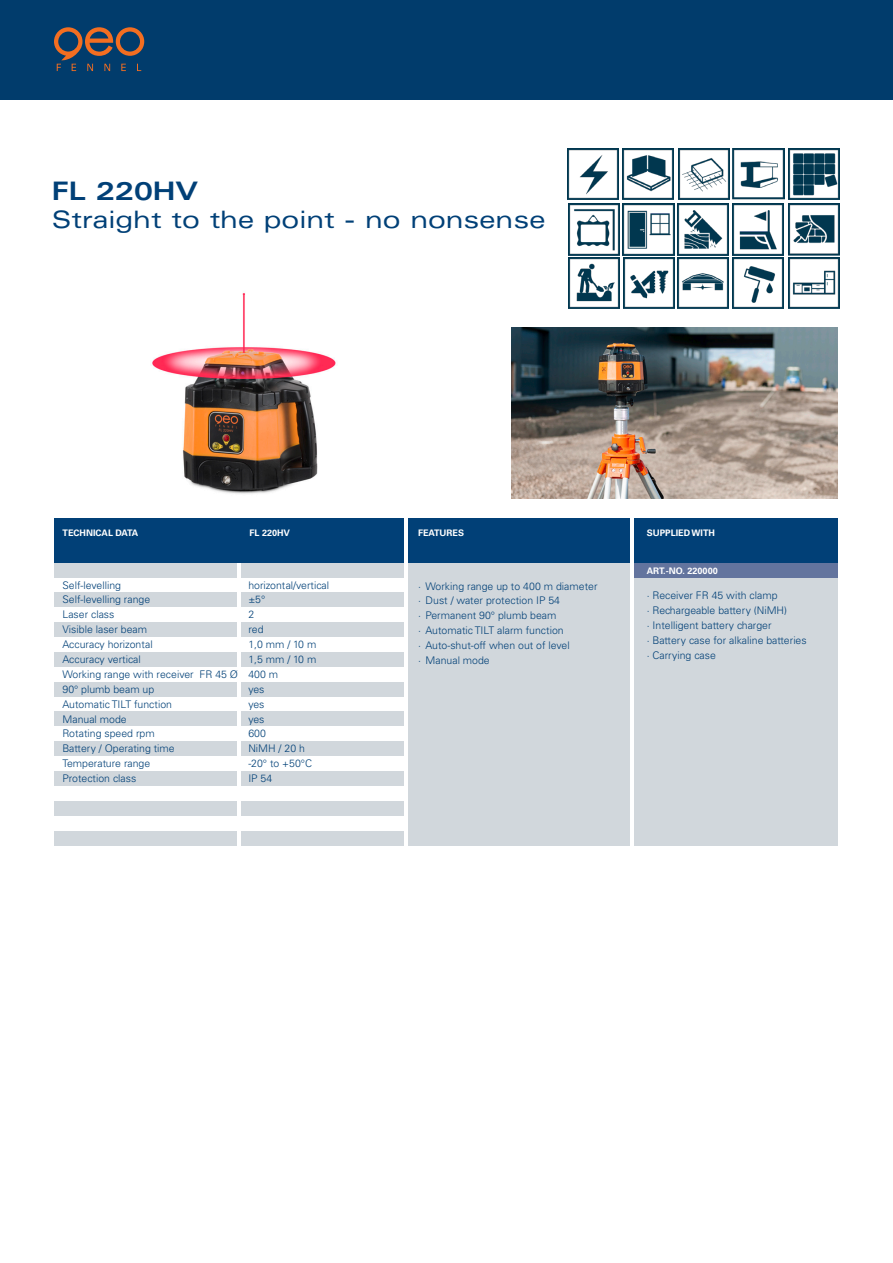
<style>
.page{position:relative;width:893px;height:1263px;background:#fff}
.page>*{position:absolute;margin:0;border:0;box-sizing:border-box;transform-origin:0 0}
.PRODUKT_2_Titel{font:700 expanded 25.5px "Univers LT Std";color:#014077}
.PRODUKT_2_Titel-2{font:expanded 24px "Univers LT Std";color:#014077}
.Text_in_Kästen{font:300 10.5px "Univers LT Std";color:#014077}
.KASTEN_Head_blau{font:700 9px "Univers LT Std";color:#fff}
</style>
<div class="page">
<div style="left:0;top:0;width:893px;height:100px;background:#013c6c"></div>
<svg style="left:54px;top:27px;width:90px;height:44px"></svg>
<img style="left:152px;top:293px;width:184px;height:201px">
<img style="left:511px;top:327px;width:327px;height:171px">
<img style="left:789px;top:148px;width:50px;height:51px">
<img style="left:569px;top:257px;width:51px;height:52px">
<img style="left:788px;top:203px;width:52px;height:52px">
<img style="left:567px;top:149px;width:52px;height:51px">
<img style="left:677px;top:203px;width:52px;height:52px">
<img style="left:568px;top:204px;width:52px;height:51px">
<img style="left:623px;top:149px;width:51px;height:51px">
<img style="left:733px;top:149px;width:51px;height:51px">
<img style="left:732px;top:257px;width:52px;height:52px">
<img style="left:732px;top:203px;width:52px;height:52px">
<img style="left:789px;top:257px;width:51px;height:52px">
<img style="left:623px;top:257px;width:51px;height:52px">
<img style="left:678px;top:148px;width:51px;height:52px">
<img style="left:623px;top:203px;width:51px;height:52px">
<img style="left:678px;top:257px;width:51px;height:52px">
<div style="left:408px;top:563px;width:221px;height:282px;background:#d1d7dc"></div>
<div style="left:408px;top:518px;width:221px;height:45px;background:#014077"></div>
<div style="left:634px;top:535px;width:204px;height:310px;background:#d1d7dc"></div>
<div style="left:634px;top:563px;width:204px;height:14px;background:#63749e"></div>
<div style="left:634px;top:518px;width:204px;height:45px;background:#014077"></div>
<div style="left:54px;top:518px;width:350px;height:45px;background:#014077"></div>
<div style="left:241px;top:652px;width:163px;height:15px;background:#d1d7dc"></div>
<div style="left:54px;top:652px;width:183px;height:15px;background:#d1d7dc"></div>
<div style="left:241px;top:622px;width:163px;height:15px;background:#d1d7dc"></div>
<div style="left:54px;top:622px;width:183px;height:15px;background:#d1d7dc"></div>
<div style="left:241px;top:682px;width:163px;height:15px;background:#d1d7dc"></div>
<div style="left:54px;top:682px;width:183px;height:15px;background:#d1d7dc"></div>
<div style="left:241px;top:771px;width:163px;height:15px;background:#d1d7dc"></div>
<div style="left:54px;top:771px;width:183px;height:15px;background:#d1d7dc"></div>
<div style="left:241px;top:741px;width:163px;height:15px;background:#d1d7dc"></div>
<div style="left:54px;top:741px;width:183px;height:15px;background:#d1d7dc"></div>
<div style="left:241px;top:711px;width:163px;height:15px;background:#d1d7dc"></div>
<div style="left:54px;top:711px;width:183px;height:15px;background:#d1d7dc"></div>
<div style="left:241px;top:592px;width:163px;height:15px;background:#d1d7dc"></div>
<div style="left:54px;top:592px;width:183px;height:15px;background:#d1d7dc"></div>
<div style="left:241px;top:563px;width:163px;height:14px;background:#d1d7dc"></div>
<div style="left:54px;top:563px;width:183px;height:14px;background:#d1d7dc"></div>
<div style="left:241px;top:801px;width:163px;height:15px;background:#d1d7dc"></div>
<div style="left:54px;top:801px;width:183px;height:15px;background:#d1d7dc"></div>
<div style="left:241px;top:830px;width:163px;height:15px;background:#d1d7dc"></div>
<div style="left:54px;top:830px;width:183px;height:15px;background:#d1d7dc"></div>
<p class="PRODUKT_2_Titel" style="left:52px;top:176px;width:148px">FL 220HV</p>
<p class="PRODUKT_2_Titel-2" style="left:52px;top:205px;width:495px">Straight to the point - no nonsense</p>
<p class="KASTEN_Head_blau" style="left:63px;top:528px;width:77px">TECHNICAL DATA</p>
<p class="KASTEN_Head_blau" style="left:250px;top:528px;width:42px">FL 220HV</p>
<p class="Text_in_Kästen" style="left:63px;top:578px;width:60px">Self-levelling</p>
<p class="Text_in_Kästen" style="left:248px;top:578px;width:82px">horizontal/vertical</p>
<p class="Text_in_Kästen" style="left:63px;top:593px;width:89px">Self-levelling range</p>
<p class="Text_in_Kästen" style="left:248px;top:593px;width:18px">±5°</p>
<p class="Text_in_Kästen" style="left:63px;top:608px;width:53px">Laser class</p>
<p class="Text_in_Kästen" style="left:248px;top:608px;width:7px">2</p>
<p class="Text_in_Kästen" style="left:63px;top:623px;width:86px">Visible laser beam</p>
<p class="Text_in_Kästen" style="left:248px;top:623px;width:17px">red</p>
<p class="Text_in_Kästen" style="left:63px;top:638px;width:92px">Accuracy horizontal</p>
<p class="Text_in_Kästen" style="left:248px;top:638px;width:70px">1,0 mm / 10 m</p>
<p class="Text_in_Kästen" style="left:63px;top:653px;width:80px">Accuracy vertical</p>
<p class="Text_in_Kästen" style="left:248px;top:653px;width:70px">1,5 mm / 10 m</p>
<p class="Text_in_Kästen" style="left:63px;top:668px;width:217px">Working range with receiver FR 45 Ø 400 m</p>
<p class="Text_in_Kästen" style="left:63px;top:683px;width:93px">90° plumb beam up</p>
<p class="Text_in_Kästen" style="left:248px;top:683px;width:18px">yes</p>
<p class="Text_in_Kästen" style="left:63px;top:697px;width:111px">Automatic TILT function</p>
<p class="Text_in_Kästen" style="left:248px;top:697px;width:18px">yes</p>
<p class="Text_in_Kästen" style="left:63px;top:712px;width:66px">Manual mode</p>
<p class="Text_in_Kästen" style="left:248px;top:712px;width:18px">yes</p>
<p class="Text_in_Kästen" style="left:63px;top:727px;width:94px">Rotating speed rpm</p>
<p class="Text_in_Kästen" style="left:248px;top:727px;width:19px">600</p>
<p class="Text_in_Kästen" style="left:63px;top:742px;width:114px">Battery / Operating time</p>
<p class="Text_in_Kästen" style="left:248px;top:742px;width:58px">NiMH / 20 h</p>
<p class="Text_in_Kästen" style="left:63px;top:757px;width:89px">Temperature range</p>
<p class="Text_in_Kästen" style="left:248px;top:757px;width:65px">-20° to +50°C</p>
<p class="Text_in_Kästen" style="left:63px;top:772px;width:75px">Protection class</p>
<p class="Text_in_Kästen" style="left:248px;top:772px;width:25px">IP 54</p>
<p class="KASTEN_Head_blau" style="left:418px;top:528px;width:48px">FEATURES</p>
<p class="Text_in_Kästen" style="left:418px;top:579px;width:181px">· Working range up to 400 m diameter</p>
<p class="Text_in_Kästen" style="left:418px;top:594px;width:144px">· Dust / water protection IP 54</p>
<p class="Text_in_Kästen" style="left:418px;top:609px;width:140px">· Permanent 90° plumb beam</p>
<p class="Text_in_Kästen" style="left:418px;top:624px;width:147px">· Automatic TILT alarm function</p>
<p class="Text_in_Kästen" style="left:418px;top:639px;width:153px">· Auto-shut-off when out of level</p>
<p class="Text_in_Kästen" style="left:418px;top:654px;width:73px">· Manual mode</p>
<p class="KASTEN_Head_blau" style="left:647px;top:528px;width:70px">SUPPLIED WITH</p>
<p class="KASTEN_Head_blau" style="left:647px;top:565px;width:73px">ART.-NO. 220000</p>
<p class="Text_in_Kästen" style="left:647px;top:589px;width:132px">∙ Receiver FR 45 with clamp</p>
<p class="Text_in_Kästen" style="left:647px;top:604px;width:142px">∙ Rechargeable battery (NiMH)</p>
<p class="Text_in_Kästen" style="left:647px;top:619px;width:126px">∙ Intelligent battery charger</p>
<p class="Text_in_Kästen" style="left:647px;top:634px;width:161px">∙ Battery case for alkaline batteries</p>
<p class="Text_in_Kästen" style="left:647px;top:649px;width:71px">∙ Carrying case</p>
</div>
